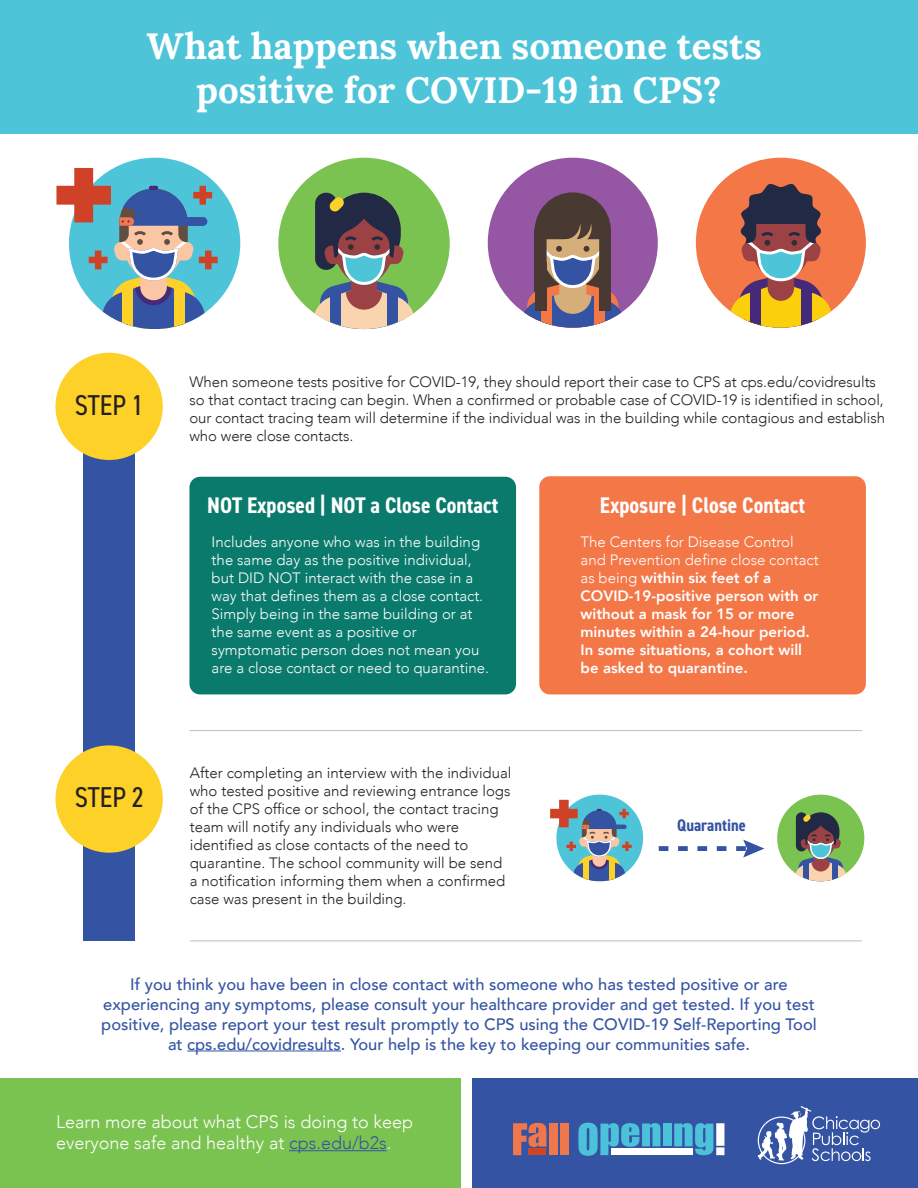
<style>
.page{position:relative;width:918px;height:1188px;background:#fff}
.page>*{position:absolute;margin:0;border:0;box-sizing:border-box;transform-origin:0 0}
.t1{font:700 36.6px/44px "Lora";color:#fff;text-align:center}
.t2{font:condensed 28.8px "DIN2014";color:#231f20}
.t3{font:700 condensed 22.65px "DIN2014";color:#fff}
.t4{font:300 18px/21.6px "Avenir";color:#fff}
.t5{font:700 condensed 16.8px "DIN2014";color:#3454a3}
.t6{font:500 16.5px/19.8px "Avenir";color:#3454a3;text-align:center}
.t7{font:300 15px/18px "Avenir";color:#231f20}
.t8{font:300 15px/18px "Avenir";color:#fff}
.t9{font:800 15px/18px "Avenir";color:#fff}
.s1{font-weight:300}
.s2{color:#3454a3}
</style>
<div class="page">
<div style="left:696px;top:158px;width:170px;height:170px;background:#f47748;border-radius:50%"></div>
<svg style="left:730px;top:183px;width:102px;height:145px"></svg>
<div style="left:730px;top:321px;width:25px;height:7px;background:#fff"></div>
<div style="left:807px;top:321px;width:25px;height:7px;background:#fff"></div>
<div style="left:750px;top:288px;width:10px;height:40px;background:#452a79"></div>
<div style="left:801px;top:288px;width:11px;height:40px;background:#452a79"></div>
<div style="left:69px;top:158px;width:171px;height:171px;background:#4ec4d9;border-radius:50%"></div>
<svg style="left:56px;top:168px;width:162px;height:161px"></svg>
<div style="left:278px;top:158px;width:172px;height:171px;background:#7bc350;border-radius:50%"></div>
<svg style="left:314px;top:193px;width:101px;height:136px"></svg>
<div style="left:488px;top:158px;width:170px;height:170px;background:#9556a3;border-radius:50%"></div>
<svg style="left:520px;top:192px;width:105px;height:136px"></svg>
<div style="left:83px;top:415px;width:52px;height:526px;background:#3454a3"></div>
<div style="left:0;top:1078px;width:460px;height:110px;background:#7bc350"></div>
<div style="left:472px;top:1078px;width:446px;height:110px;background:#3454a3"></div>
<div style="left:0;top:0;width:918px;height:133px;background:#4ec4d9"></div>
<hr style="left:187px;top:1051px;width:154px;height:1px;background:#3454a3">
<div style="left:56px;top:353px;width:107px;height:107px;background:#fdd128;border-radius:50%"></div>
<div style="left:189px;top:477px;width:327px;height:217px;background:#0a7a6d;border-radius:11px"></div>
<div style="left:539px;top:476px;width:327px;height:218px;background:#f47748;border-radius:11px"></div>
<div style="left:56px;top:745px;width:107px;height:108px;background:#fdd128;border-radius:50%"></div>
<hr style="left:189px;top:730px;width:673px;height:1px;background:#bcbdc0">
<hr style="left:190px;top:940px;width:672px;height:1px;background:#bcbdc0">
<svg style="left:659px;top:840px;width:105px;height:18px"></svg>
<div style="left:777px;top:795px;width:87px;height:86px;background:#7bc350;border-radius:50%"></div>
<svg style="left:795px;top:812px;width:51px;height:69px"></svg>
<div style="left:556px;top:795px;width:87px;height:86px;background:#4ec4d9;border-radius:50%"></div>
<svg style="left:550px;top:800px;width:82px;height:81px"></svg>
<hr style="left:289px;top:1150px;width:98px;height:1px;background:#3454a3">
<svg style="left:758px;top:1106px;width:122px;height:58px"></svg>
<svg style="left:513px;top:1123px;width:33px;height:32px"></svg>
<div style="left:549px;top:1123px;width:8px;height:32px;background:#f07749"></div>
<div style="left:560px;top:1123px;width:8px;height:32px;background:#f07749"></div>
<svg style="left:578px;top:1123px;width:82px;height:33px"></svg>
<div style="left:663px;top:1124px;width:8px;height:22px;background:#4bc2d9"></div>
<div style="left:529px;top:1149px;width:17px;height:6px;background:#d04528"></div>
<svg style="left:674px;top:1123px;width:50px;height:32px"></svg>
<div style="left:611px;top:1149px;width:82px;height:6px;background:#fff"></div>
<h1 class="t1" style="left:146px;top:21px;width:617px">What happens when someone tests positive for COVID-19 in CPS?</h1>
<h2 class="t2" style="left:75px;top:386px;width:70px">STEP 1</h2>
<h2 class="t2" style="left:75px;top:778px;width:70px">STEP 2</h2>
<p class="t7" style="left:189px;top:372px;width:697px">When someone tests positive for COVID-19, they should report their case to CPS at cps.edu/covidresults so that contact tracing can begin. When a confirmed or probable case of COVID-19 is identified in school, our contact tracing team will determine if the individual was in the building while contagious and establish who were close contacts.</p>
<h3 class="t3" style="left:207px;top:490px;width:293px">NOT Exposed | NOT a Close Contact</h3>
<p class="t8" style="left:212px;top:533px;width:279px">Includes anyone who was in the building the same day as the positive individual, but DID NOT interact with the case in a way that defines them as a close contact.<br>Simply being in the same building or at the same event as a positive or symptomatic person does not mean you are a close contact or need to quarantine.</p>
<p class="t7" style="left:190px;top:764px;width:323px">After completing an interview with the individual who tested positive and reviewing entrance logs of the CPS office or school, the contact tracing team will notify any individuals who were identified as close contacts of the need to quarantine. The school community will be send a notification informing them when a confirmed case was present in the building.</p>
<h3 class="t3" style="left:600px;top:490px;width:207px">Exposure | Close Contact</h3>
<p class="t9" style="left:581px;top:533px;width:240px"><span class="s1">The Centers for Disease Control and Prevention define close contact as being</span> within six feet of a<br>COVID-19-positive person with or without a mask for 15 or more minutes within a 24-hour period.<br>In some situations, a cohort will be asked to quarantine.</p>
<p class="t5" style="left:677px;top:814px;width:70px">Quarantine</p>
<p class="t6" style="left:101px;top:974px;width:717px">If you think you have been in close contact with someone who has tested positive or are experiencing any symptoms, please consult your healthcare provider and get tested. If you test positive, please report your test result promptly to CPS using the COVID-19 Self-Reporting Tool at cps.edu/covidresults. Your help is the key to keeping our communities safe.</p>
<p class="t4" style="left:56px;top:1111px;width:358px">Learn more about what CPS is doing to keep everyone safe and healthy at <span class="s2">cps.edu/b2s</span>.</p>
</div>
